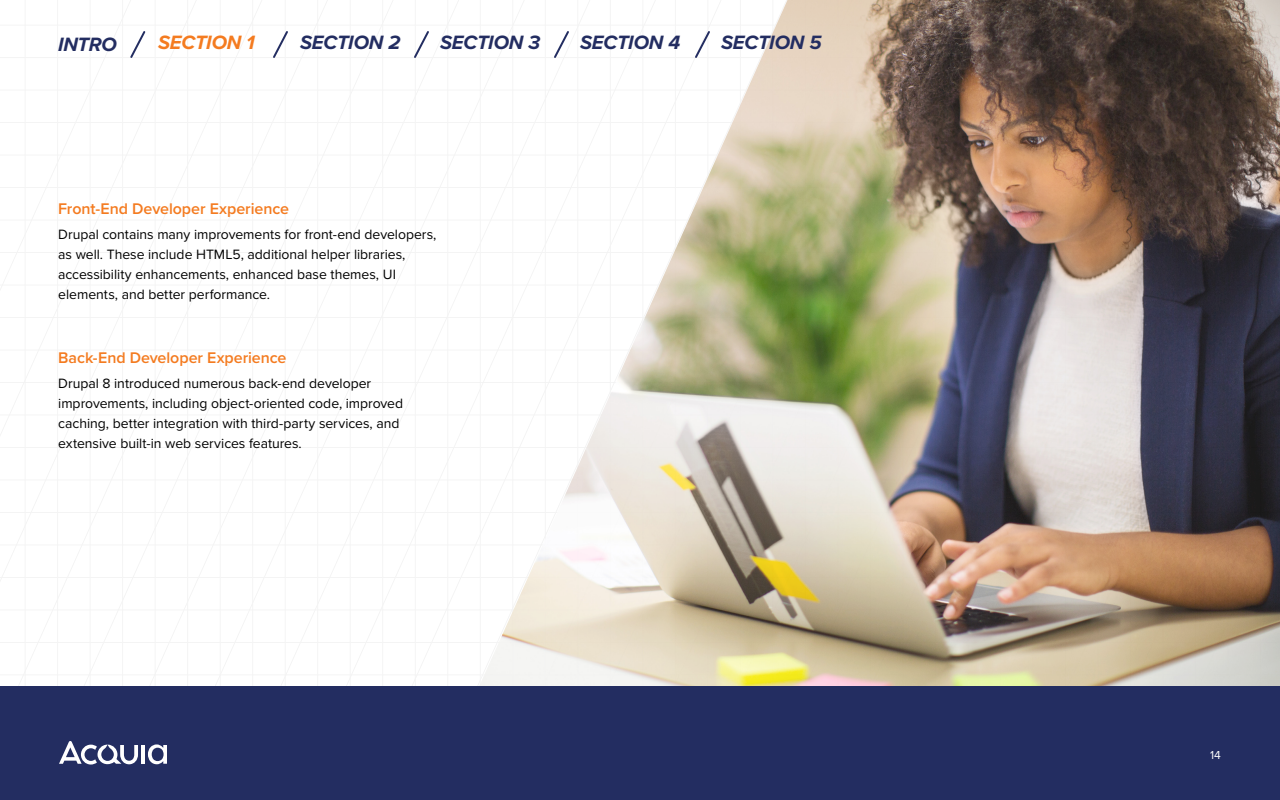
<style>
.page{position:relative;width:1280px;height:800px;background:#fff}
.page>*{position:absolute;margin:0;border:0;box-sizing:border-box;transform-origin:0 0}
.t1{font:italic 700 20px "Proxima Nova";letter-spacing:-.005em;color:#232d61}
.t2{font:italic 700 20px "Proxima Nova";letter-spacing:-.005em;color:#f47b20}
.t3{font:600 16px "Proxima Nova";letter-spacing:-.005em;color:#f47b20}
.t4{font:14px/20px "Proxima Nova";color:#000}
.t5{font:12px "Proxima Nova";color:#fff}
</style>
<div class="page">
<svg style="left:137px;top:6px;width:65px;height:672px"></svg>
<svg style="left:0;top:0;width:137px;height:682px"></svg>
<img style="left:428px;top:0;width:852px;height:686px">
<div style="left:0;top:686px;width:1280px;height:114px;background:#232d61"></div>
<hr style="left:142px;top:745px;width:3px;height:19px;background:#fff">
<svg style="left:59px;top:741px;width:79px;height:24px"></svg>
<svg style="left:148px;top:744px;width:19px;height:20px"></svg>
<svg style="left:129px;top:29px;width:18px;height:31px"></svg>
<svg style="left:271px;top:31px;width:19px;height:27px"></svg>
<svg style="left:412px;top:29px;width:19px;height:31px"></svg>
<svg style="left:552px;top:29px;width:19px;height:31px"></svg>
<svg style="left:693px;top:29px;width:19px;height:31px"></svg>
<h1 class="t1" style="left:58px;top:29px;width:60px">INTRO</h1>
<h1 class="t2" style="left:158px;top:27px;width:98px">SECTION 1</h1>
<h1 class="t1" style="left:300px;top:27px;width:102px">SECTION 2</h1>
<h1 class="t1" style="left:440px;top:27px;width:102px">SECTION 3</h1>
<h1 class="t1" style="left:580px;top:27px;width:102px">SECTION 4</h1>
<h1 class="t1" style="left:721px;top:27px;width:102px">SECTION 5</h1>
<p class="t3" style="left:58px;top:196px;width:232px">Front-End Developer Experience</p>
<p class="t4" style="left:58px;top:224px;width:380px">Drupal contains many improvements for front-end developers, as well. These include HTML5, additional helper libraries, accessibility enhancements, enhanced base themes, UI elements, and better performance.</p>
<p class="t3" style="left:58px;top:345px;width:230px">Back-End Developer Experience</p>
<p class="t4" style="left:58px;top:373px;width:346px">Drupal 8 introduced numerous back-end developer improvements, including object-oriented code, improved caching, better integration with third-party services, and extensive built-in web services features.</p>
<p class="t5" style="left:1210px;top:748px;width:12px">14</p>
</div>
